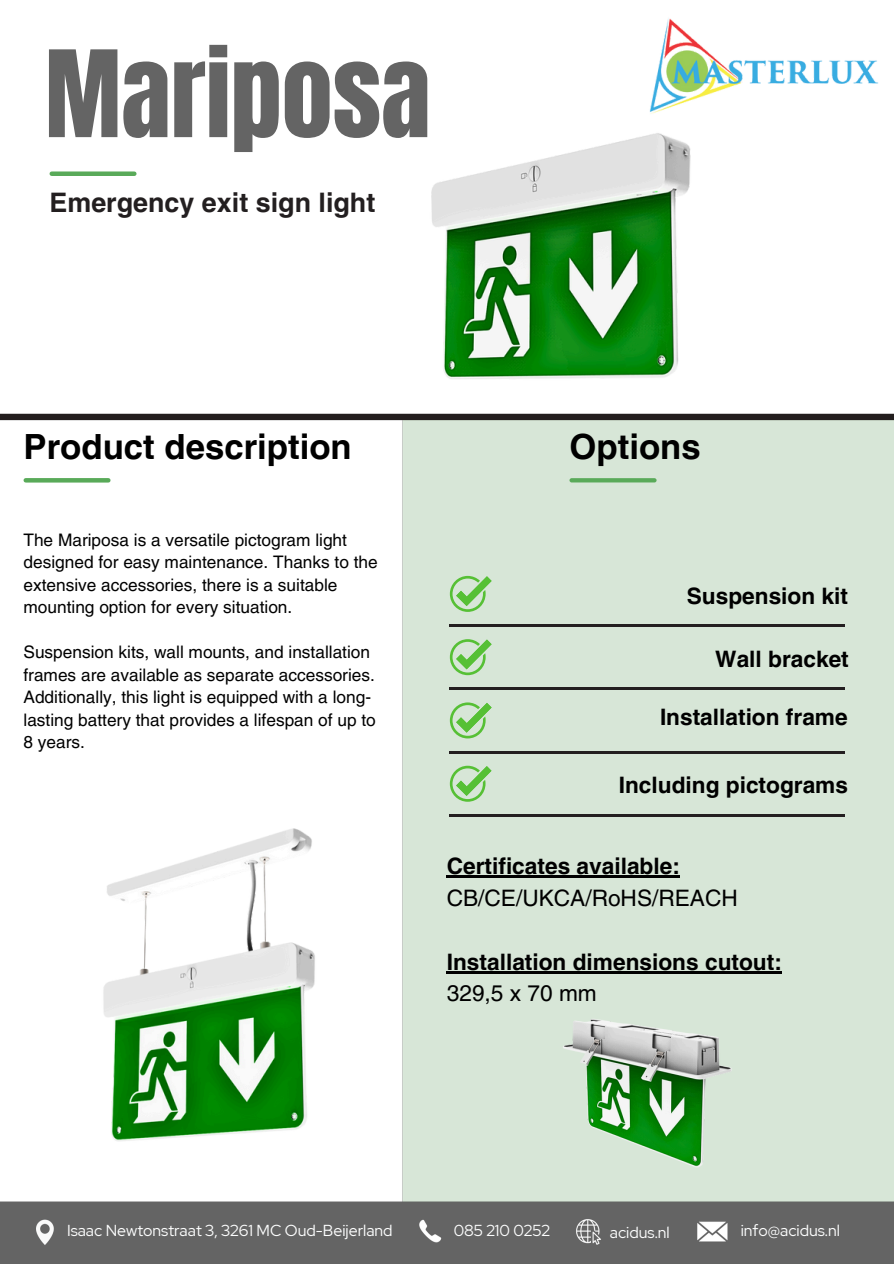
<style>
.page{position:relative;width:894px;height:1264px;background:#fff}
.page>*{position:absolute;margin:0;border:0;box-sizing:border-box;transform-origin:0 0}
.t1{font:102.15px "Anton";color:#646464}
.t2{font:700 34.8px "Helvetica LT Pro";color:#000}
.t3{font:700 26.85px "Helvetica LT Pro";color:#231f20}
.t4{font:700 22.65px/31.7px "Helvetica LT Pro";color:#000}
.t5{font:17.25px/22.5px "Helvetica LT Pro";color:#000}
.t6{font:15.9px "Red Hat Display";color:#fdfefe}
.s1{font-weight:400}
</style>
<div class="page">
<img style="left:0;top:413px;width:893px;height:786px">
<svg style="left:449px;top:576px;width:42px;height:36px;background:#a7d79b"></svg>
<svg style="left:449px;top:639px;width:42px;height:36px;background:#a7d79b"></svg>
<svg style="left:449px;top:702px;width:42px;height:36px;background:#a7d79b"></svg>
<svg style="left:569px;top:478px;width:87px;height:4px"></svg>
<hr style="left:26px;top:478px;width:82px;height:4px;background:#59aa59">
<hr style="left:449px;top:624px;width:395px;height:2px;background:#231f20">
<hr style="left:449px;top:687px;width:395px;height:3px;background:#231f20">
<hr style="left:449px;top:751px;width:395px;height:2px;background:#231f20">
<hr style="left:449px;top:814px;width:395px;height:2px;background:#231f20">
<svg style="left:449px;top:765px;width:42px;height:36px;background:#a8d89c"></svg>
<div style="left:52px;top:171px;width:82px;height:5px;background:#59aa59"></div>
<img style="left:658px;top:18px;width:221px;height:66px">
<img style="left:277px;top:65px;width:585px;height:378px">
<img style="left:560px;top:1011px;width:174px;height:160px">
<img style="left:90px;top:824px;width:234px;height:324px">
<hr style="left:446px;top:875px;width:233px;height:3px;background:#000">
<hr style="left:446px;top:970px;width:335px;height:3px;background:#000">
<img style="left:0;top:1199px;width:893px;height:64px">
<p class="t1" style="left:45px;top:21px;width:387px">Mariposa</p>
<h1 class="t3" style="left:49px;top:193px;width:327px">Emergency exit sign light</h1>
<h2 class="t2" style="left:23px;top:433px;width:330px">Product description</h2>
<p class="t2" style="left:569px;top:433px;width:133px">Options</p>
<p class="t5" style="left:23px;top:530px;width:356px">The Mariposa is a versatile pictogram light designed for easy maintenance. Thanks to the extensive accessories, there is a suitable mounting option for every situation.</p>
<p class="t5" style="left:23px;top:642px;width:353px">Suspension kits, wall mounts, and installation frames are available as separate accessories.</p>
<h3 class="t5" style="left:23px;top:687px;width:354px">Additionally, this light is equipped with a long&shy;lasting battery that provides a lifespan of up to<br>8 years.</h3>
<h2 class="t4" style="left:686px;top:582px;width:163px">Suspension kit</h2>
<p class="t4" style="left:715px;top:645px;width:135px">Wall bracket</p>
<p class="t4" style="left:659px;top:703px;width:189px">Installation frame</p>
<p class="t4" style="left:618px;top:771px;width:231px">Including pictograms</p>
<p class="t4" style="left:446px;top:852px;width:292px">Certificates available:<br><span class="s1">CB/CE/UKCA/RoHS/REACH</span></p>
<h4 class="t4" style="left:446px;top:947px;width:336px">Installation dimensions cutout:<br><span class="s1">329,5 x 70 mm</span></h4>
<p class="t6" style="left:72px;top:1219px;width:327px">Isaac Newtonstraat 3, 3261 MC Oud-Beijerland</p>
<p class="t6" style="left:453px;top:1219px;width:98px">085 210 0252</p>
<p class="t6" style="left:609px;top:1221px;width:61px">acidus.nl</p>
<h4 class="t6" style="left:740px;top:1219px;width:101px">info@acidus.nl</h4>
<h4 class="t6" style="left:67px;top:1219px;width:327px">Isaac Newtonstraat 3, 3261 MC Oud-Beijerland</h4>
</div>
